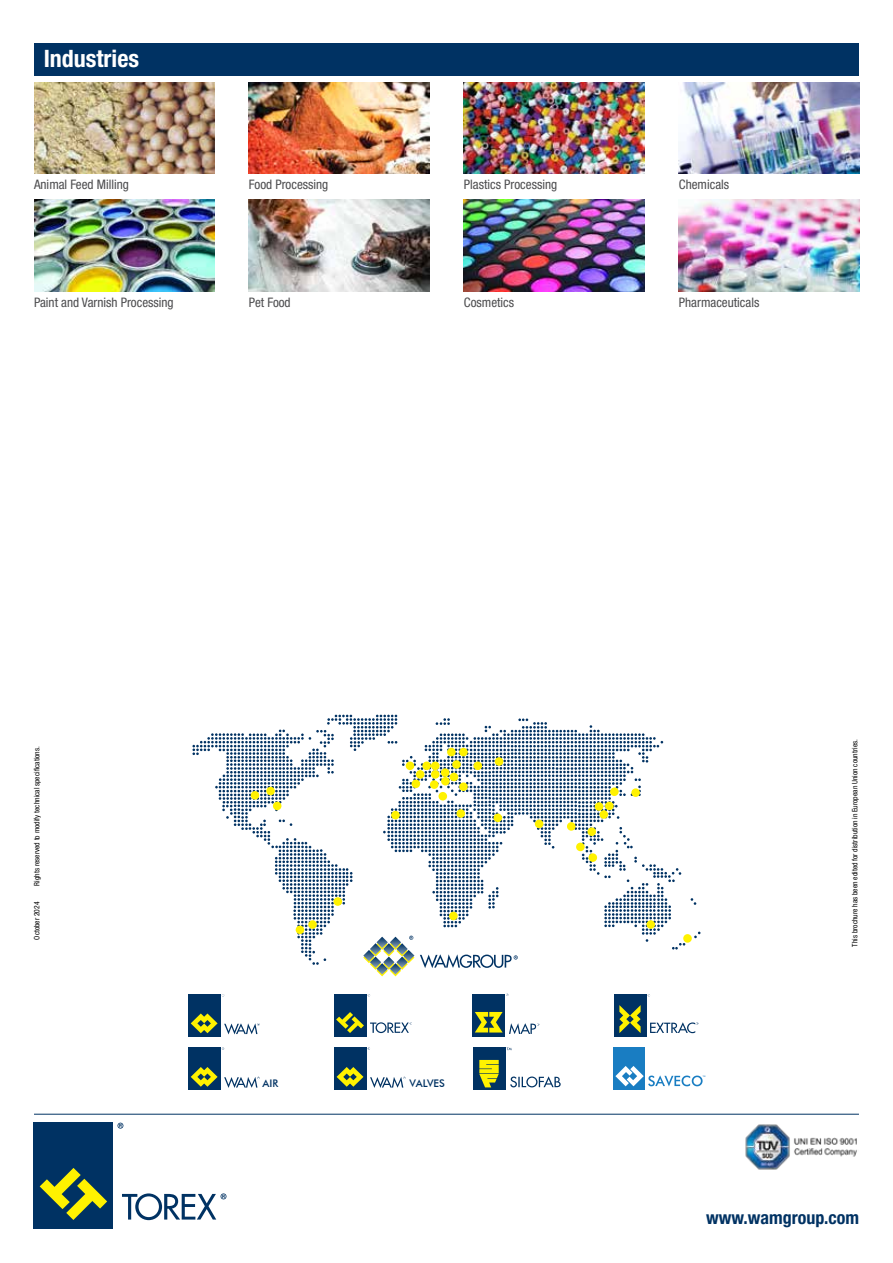
<style>
.page{position:relative;width:893px;height:1263px;background:#fff}
.page>*{position:absolute;margin:0;border:0;box-sizing:border-box;transform-origin:0 0}
.t1{font:700 condensed 24px "Helvetica Neue LT Std";color:#fff}
.t2{font:700 condensed 18px "Helvetica Neue LT Std";color:#003263}
.t3{font:condensed 13.2px "Helvetica Neue LT Std";color:#4d4d4f}
.t4{font:500 10.5px "Futura BT";color:#003263}
.t5{font:condensed 7.5px "Helvetica Neue LT Std";color:#000}
</style>
<div class="page">
<hr style="left:34px;top:1114px;width:825px;height:1px;background:#003263">
<img style="left:745px;top:1124px;width:112px;height:46px">
<svg style="left:192px;top:715px;width:508px;height:250px"></svg>
<div style="left:251px;top:791px;width:8px;height:8px;background:#fff200;border-radius:50%"></div>
<div style="left:266px;top:787px;width:9px;height:8px;background:#fff200;border-radius:50%"></div>
<div style="left:273px;top:802px;width:8px;height:8px;background:#fff200;border-radius:50%"></div>
<div style="left:333px;top:897px;width:9px;height:9px;background:#fff200;border-radius:50%"></div>
<div style="left:449px;top:912px;width:9px;height:8px;background:#fff200;border-radius:50%"></div>
<div style="left:646px;top:920px;width:9px;height:9px;background:#fff200;border-radius:50%"></div>
<div style="left:588px;top:853px;width:9px;height:9px;background:#fff200;border-radius:50%"></div>
<div style="left:576px;top:843px;width:9px;height:8px;background:#fff200;border-radius:50%"></div>
<div style="left:587px;top:827px;width:9px;height:9px;background:#fff200;border-radius:50%"></div>
<div style="left:567px;top:822px;width:8px;height:9px;background:#fff200;border-radius:50%"></div>
<div style="left:535px;top:819px;width:8px;height:9px;background:#fff200;border-radius:50%"></div>
<div style="left:494px;top:813px;width:8px;height:9px;background:#fff200;border-radius:50%"></div>
<div style="left:456px;top:809px;width:9px;height:9px;background:#fff200;border-radius:50%"></div>
<div style="left:459px;top:782px;width:9px;height:9px;background:#fff200;border-radius:50%"></div>
<div style="left:450px;top:773px;width:8px;height:8px;background:#fff200;border-radius:50%"></div>
<div style="left:441px;top:777px;width:9px;height:8px;background:#fff200;border-radius:50%"></div>
<div style="left:438px;top:792px;width:9px;height:8px;background:#fff200;border-radius:50%"></div>
<div style="left:430px;top:780px;width:8px;height:9px;background:#fff200;border-radius:50%"></div>
<div style="left:412px;top:779px;width:8px;height:9px;background:#fff200;border-radius:50%"></div>
<div style="left:416px;top:770px;width:8px;height:9px;background:#fff200;border-radius:50%"></div>
<div style="left:422px;top:761px;width:9px;height:9px;background:#fff200;border-radius:50%"></div>
<div style="left:431px;top:761px;width:8px;height:9px;background:#fff200;border-radius:50%"></div>
<div style="left:431px;top:770px;width:8px;height:9px;background:#fff200;border-radius:50%"></div>
<div style="left:441px;top:768px;width:8px;height:9px;background:#fff200;border-radius:50%"></div>
<div style="left:452px;top:760px;width:9px;height:9px;background:#fff200;border-radius:50%"></div>
<div style="left:473px;top:761px;width:9px;height:9px;background:#fff200;border-radius:50%"></div>
<div style="left:495px;top:757px;width:8px;height:9px;background:#fff200;border-radius:50%"></div>
<div style="left:447px;top:748px;width:9px;height:8px;background:#fff200;border-radius:50%"></div>
<div style="left:459px;top:748px;width:9px;height:8px;background:#fff200;border-radius:50%"></div>
<div style="left:406px;top:761px;width:8px;height:9px;background:#fff200;border-radius:50%"></div>
<div style="left:605px;top:802px;width:9px;height:8px;background:#fff200;border-radius:50%"></div>
<div style="left:610px;top:787px;width:9px;height:9px;background:#fff200;border-radius:50%"></div>
<div style="left:631px;top:788px;width:9px;height:9px;background:#fff200;border-radius:50%"></div>
<div style="left:599px;top:810px;width:9px;height:9px;background:#fff200;border-radius:50%"></div>
<div style="left:595px;top:802px;width:8px;height:9px;background:#fff200;border-radius:50%"></div>
<div style="left:683px;top:934px;width:9px;height:9px;background:#fff200;border-radius:50%"></div>
<div style="left:391px;top:811px;width:9px;height:8px;background:#fff200;border-radius:50%"></div>
<div style="left:308px;top:920px;width:9px;height:9px;background:#fff200;border-radius:50%"></div>
<div style="left:296px;top:925px;width:8px;height:9px;background:#fff200;border-radius:50%"></div>
<svg style="left:363px;top:936px;width:51px;height:40px"></svg>
<svg style="left:420px;top:954px;width:98px;height:14px"></svg>
<div style="left:34px;top:43px;width:825px;height:33px;background:#003263"></div>
<img style="left:34px;top:83px;width:180px;height:91px">
<img style="left:34px;top:200px;width:180px;height:91px">
<img style="left:249px;top:83px;width:180px;height:91px">
<img style="left:249px;top:200px;width:180px;height:91px">
<img style="left:464px;top:83px;width:180px;height:91px">
<img style="left:464px;top:200px;width:180px;height:91px">
<img style="left:679px;top:83px;width:180px;height:91px">
<img style="left:679px;top:200px;width:180px;height:91px">
<div style="left:34px;top:1123px;width:79px;height:106px;background:#003263"></div>
<svg style="left:40px;top:1168px;width:67px;height:52px"></svg>
<svg style="left:117px;top:1123px;width:6px;height:5px"></svg>
<svg style="left:122px;top:1193px;width:104px;height:27px"></svg>
<svg style="left:224px;top:1023px;width:36px;height:11px"></svg>
<div style="left:188px;top:994px;width:33px;height:42px;background:#003263"></div>
<svg style="left:191px;top:1013px;width:27px;height:20px"></svg>
<svg style="left:510px;top:1076px;width:51px;height:11px"></svg>
<div style="left:473px;top:1047px;width:32px;height:43px;background:#003263"></div>
<svg style="left:479px;top:1060px;width:20px;height:27px"></svg>
<svg style="left:507px;top:1047px;width:5px;height:3px"></svg>
<div style="left:334px;top:994px;width:32px;height:42px;background:#003263"></div>
<svg style="left:336px;top:1012px;width:28px;height:21px"></svg>
<svg style="left:370px;top:1022px;width:42px;height:11px"></svg>
<div style="left:614px;top:994px;width:32px;height:43px;background:#003263"></div>
<svg style="left:619px;top:1005px;width:22px;height:28px"></svg>
<svg style="left:650px;top:1022px;width:48px;height:11px"></svg>
<div style="left:473px;top:994px;width:32px;height:42px;background:#003263"></div>
<svg style="left:475px;top:1012px;width:28px;height:20px"></svg>
<svg style="left:509px;top:1023px;width:30px;height:11px"></svg>
<div style="left:614px;top:1048px;width:31px;height:42px;background:#197dc2"></div>
<svg style="left:615px;top:1066px;width:90px;height:20px"></svg>
<svg style="left:224px;top:1077px;width:36px;height:11px"></svg>
<div style="left:188px;top:1047px;width:33px;height:43px;background:#003263"></div>
<svg style="left:191px;top:1067px;width:27px;height:20px"></svg>
<svg style="left:370px;top:1077px;width:35px;height:11px"></svg>
<div style="left:334px;top:1047px;width:32px;height:43px;background:#003263"></div>
<svg style="left:337px;top:1067px;width:26px;height:20px"></svg>
<h1 class="t1" style="left:44px;top:44px;width:97px">Industries</h1>
<h3 class="t3" style="left:34px;top:177px;width:96px">Animal Feed Milling</h3>
<h3 class="t3" style="left:34px;top:294px;width:141px">Paint and Varnish Processing</h3>
<h3 class="t3" style="left:249px;top:177px;width:81px">Food Processing</h3>
<h3 class="t3" style="left:249px;top:294px;width:43px">Pet Food</h3>
<h3 class="t3" style="left:464px;top:177px;width:95px">Plastics Processing</h3>
<h3 class="t3" style="left:464px;top:294px;width:52px">Cosmetics</h3>
<h3 class="t3" style="left:679px;top:177px;width:52px">Chemicals</h3>
<h3 class="t3" style="left:679px;top:294px;width:82px">Pharmaceuticals</h3>
<p class="t5" style="left:32px;top:885px;width:141px;rotate:-90deg">Rights reserved to modify technical specifications.</p>
<p class="t5" style="left:850px;top:947px;width:209px;rotate:-90deg">This brochure has been edited for distribution in European Union countries.</p>
<p class="t5" style="left:32px;top:940px;width:39px;rotate:-90deg">October 2024</p>
<h3 class="t4" style="left:263px;top:1077px;width:17px">AIR</h3>
<h3 class="t4" style="left:409px;top:1077px;width:37px">VALVES</h3>
<h2 class="t2" style="left:706px;top:1207px;width:154px">www.wamgroup.com</h2>
</div>
